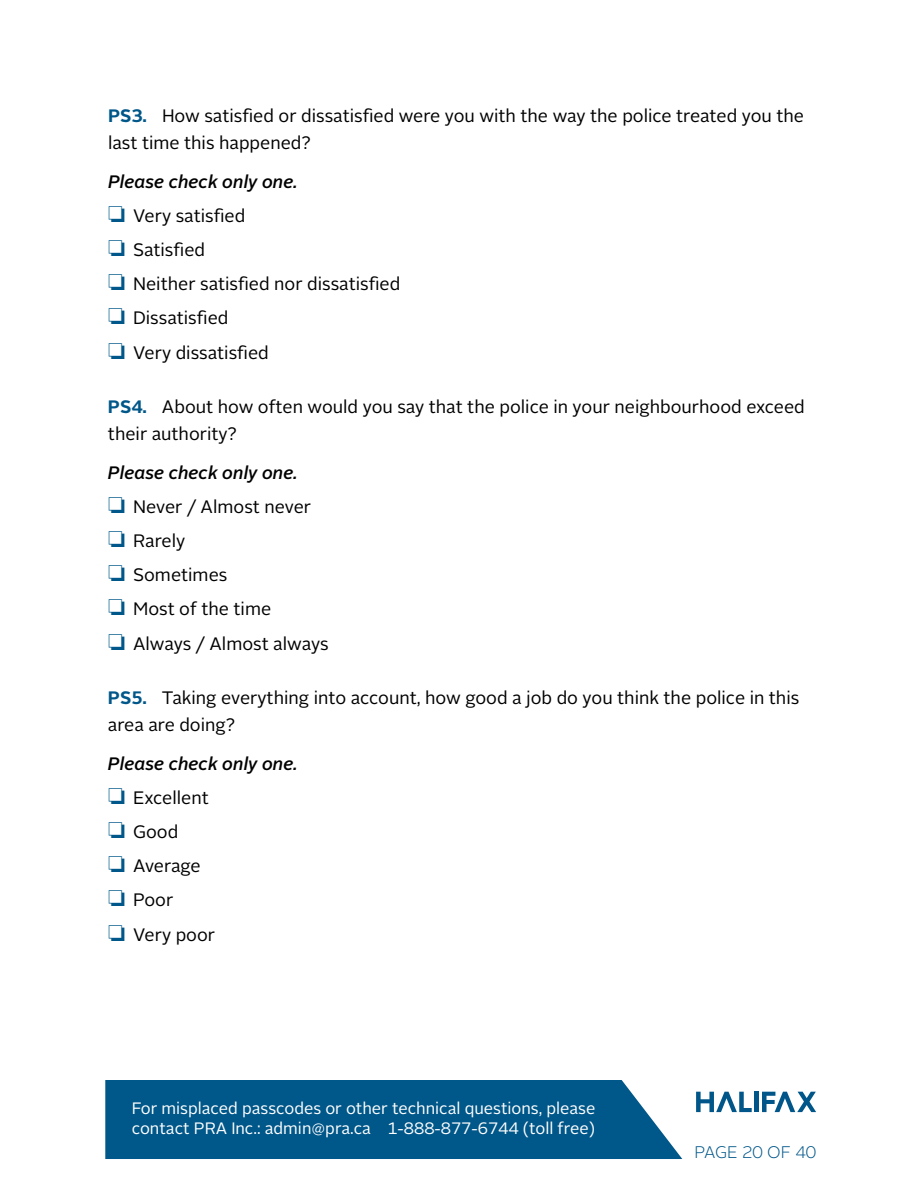
<style>
.page{position:relative;width:918px;height:1188px;background:#fff}
.page>*{position:absolute;margin:0;border:0;box-sizing:border-box;transform-origin:0 0}
.t1{font:18px/27px "Alright Sans";color:#000}
.t2{font:italic 500 18px "Alright Sans";color:#000}
.t3{font:300 16.8px "Alright Sans";color:#005689}
.t4{font:16.5px/19.8px "Alright Sans";color:#fff}
.s1{font-weight:700;color:#005789}
.s2{color:#005789}
</style>
<div class="page">
<div style="left:105px;top:1080px;width:577px;height:79px;background:#005789"></div>
<hr style="left:755px;top:1092px;width:4px;height:20px;background:#005689">
<svg style="left:762px;top:1092px;width:54px;height:20px"></svg>
<svg style="left:696px;top:1092px;width:56px;height:20px"></svg>
<p class="t1" style="left:108px;top:102px;width:698px"><span class="s1">PS3.</span> How satisfied or dissatisfied were you with the way the police treated you the last time this happened?</p>
<p class="t2" style="left:108px;top:169px;width:191px">Please check only one.</p>
<p class="t1" style="left:108px;top:202px;width:139px"><span class="s2">□</span> Very satisfied</p>
<p class="t1" style="left:108px;top:237px;width:99px"><span class="s2">□</span> Satisfied</p>
<p class="t1" style="left:108px;top:271px;width:294px"><span class="s2">□</span> Neither satisfied nor dissatisfied</p>
<p class="t1" style="left:108px;top:305px;width:122px"><span class="s2">□</span> Dissatisfied</p>
<p class="t1" style="left:108px;top:339px;width:162px"><span class="s2">□</span> Very dissatisfied</p>
<p class="t1" style="left:108px;top:393px;width:698px"><span class="s1">PS4.</span> About how often would you say that the police in your neighbourhood exceed their authority?</p>
<p class="t2" style="left:108px;top:460px;width:191px">Please check only one.</p>
<p class="t1" style="left:108px;top:493px;width:205px"><span class="s2">□</span> Never / Almost never</p>
<p class="t1" style="left:108px;top:528px;width:79px"><span class="s2">□</span> Rarely</p>
<p class="t1" style="left:108px;top:562px;width:121px"><span class="s2">□</span> Sometimes</p>
<p class="t1" style="left:108px;top:596px;width:165px"><span class="s2">□</span> Most of the time</p>
<p class="t1" style="left:108px;top:630px;width:222px"><span class="s2">□</span> Always / Almost always</p>
<p class="t1" style="left:108px;top:684px;width:693px"><span class="s1">PS5.</span> Taking everything into account, how good a job do you think the police in this area are doing?</p>
<p class="t2" style="left:108px;top:751px;width:191px">Please check only one.</p>
<p class="t1" style="left:108px;top:784px;width:102px"><span class="s2">□</span> Excellent</p>
<p class="t1" style="left:108px;top:819px;width:72px"><span class="s2">□</span> Good</p>
<p class="t1" style="left:108px;top:853px;width:94px"><span class="s2">□</span> Average</p>
<p class="t1" style="left:108px;top:887px;width:67px"><span class="s2">□</span> Poor</p>
<p class="t1" style="left:108px;top:921px;width:109px"><span class="s2">□</span> Very poor</p>
<p class="t4" style="left:132px;top:1099px;width:465px">For misplaced passcodes or other technical questions, please contact PRA Inc.: admin@pra.ca 1-888-877-6744 (toll free)</p>
<p class="t3" style="left:694px;top:1140px;width:123px">PAGE 20 OF 40</p>
</div>
